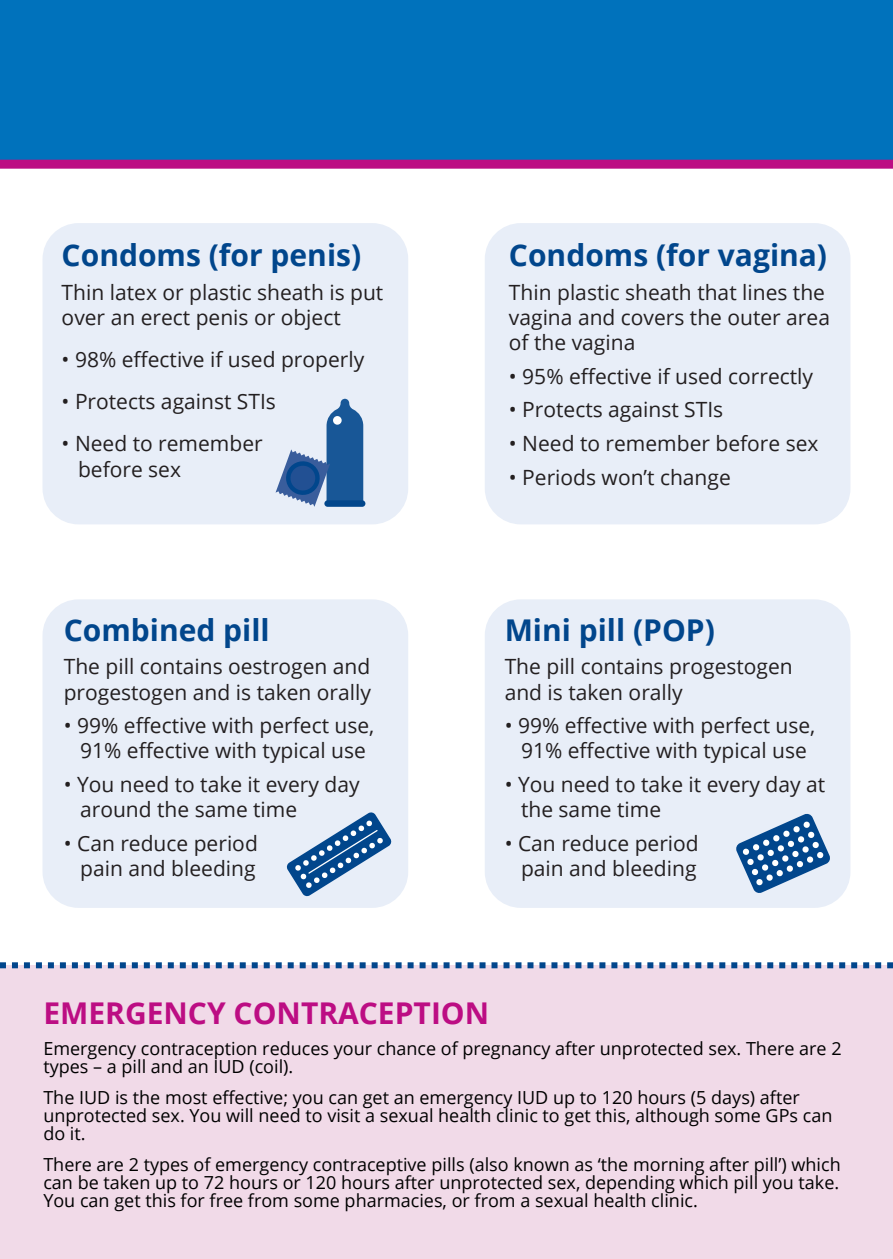
<style>
.page{position:relative;width:893px;height:1259px;background:#fff}
.page>*{position:absolute;margin:0;border:0;box-sizing:border-box;transform-origin:0 0}
.t1{font:700 30px "Open Sans";color:#01468c}
.t2{font:700 30px "Open Sans";color:#bc0d83}
.t3{font:21px/25.2px "Open Sans";color:#231f20}
.t4{font:18px/18px "Open Sans";color:#000}
</style>
<div class="page">
<div style="left:485px;top:599px;width:365px;height:309px;background:#e8eef8;border-radius:36px"></div>
<div style="left:43px;top:599px;width:365px;height:309px;background:#e8eef8;border-radius:36px"></div>
<div style="left:43px;top:223px;width:365px;height:301px;background:#e8eef8;border-radius:36px"></div>
<div style="left:485px;top:223px;width:365px;height:301px;background:#e8eef8;border-radius:36px"></div>
<div style="left:0;top:0;width:893px;height:160px;background:#0072bc"></div>
<div style="left:0;top:160px;width:893px;height:9px;background:#bc0d83"></div>
<div style="left:0;top:962px;width:893px;height:297px;background:#f1dae8"></div>
<div style="left:324px;top:500px;width:41px;height:7px;background:#01468c;border-radius:3px"></div>
<svg style="left:276px;top:398px;width:87px;height:109px"></svg>
<svg style="left:286px;top:812px;width:106px;height:85px"></svg>
<svg style="left:736px;top:813px;width:94px;height:80px"></svg>
<svg style="left:742px;top:848px;width:7px;height:7px"></svg>
<svg style="left:783px;top:830px;width:7px;height:7px"></svg>
<svg style="left:752px;top:843px;width:8px;height:8px"></svg>
<div style="left:763px;top:839px;width:7px;height:7px;background:#fff;border-radius:2px"></div>
<div style="left:803px;top:821px;width:7px;height:7px;background:#fff;border-radius:2px"></div>
<svg style="left:773px;top:834px;width:7px;height:8px"></svg>
<svg style="left:793px;top:825px;width:7px;height:8px"></svg>
<div style="left:747px;top:858px;width:7px;height:7px;background:#fff;border-radius:2px"></div>
<svg style="left:787px;top:840px;width:7px;height:7px"></svg>
<svg style="left:757px;top:854px;width:7px;height:7px"></svg>
<svg style="left:767px;top:849px;width:7px;height:7px"></svg>
<svg style="left:808px;top:831px;width:7px;height:7px"></svg>
<div style="left:777px;top:845px;width:7px;height:7px;background:#fff;border-radius:2px"></div>
<svg style="left:797px;top:836px;width:8px;height:7px"></svg>
<svg style="left:751px;top:868px;width:7px;height:7px"></svg>
<svg style="left:792px;top:850px;width:7px;height:7px"></svg>
<div style="left:762px;top:864px;width:7px;height:7px;background:#fff;border-radius:2px"></div>
<svg style="left:772px;top:859px;width:7px;height:7px"></svg>
<svg style="left:812px;top:841px;width:7px;height:7px"></svg>
<svg style="left:782px;top:855px;width:7px;height:7px"></svg>
<svg style="left:802px;top:846px;width:7px;height:7px"></svg>
<svg style="left:756px;top:878px;width:7px;height:7px"></svg>
<svg style="left:796px;top:860px;width:7px;height:7px"></svg>
<svg style="left:766px;top:874px;width:7px;height:7px"></svg>
<svg style="left:776px;top:869px;width:7px;height:7px"></svg>
<svg style="left:817px;top:851px;width:7px;height:7px"></svg>
<div style="left:786px;top:865px;width:7px;height:7px;background:#fff;border-radius:2px"></div>
<svg style="left:806px;top:856px;width:8px;height:7px"></svg>
<p class="t1" style="left:62px;top:234px;width:301px">Condoms (for penis)</p>
<p class="t3" style="left:62px;top:279px;width:323px">Thin latex or plastic sheath is put over an erect penis or object</p>
<p class="t3" style="left:62px;top:346px;width:304px">• 98% effective if used properly</p>
<p class="t3" style="left:62px;top:388px;width:216px">• Protects against STIs</p>
<p class="t3" style="left:78px;top:431px;width:186px;text-indent:-16px">• Need to remember before sex</p>
<p class="t1" style="left:64px;top:608px;width:207px">Combined pill</p>
<p class="t3" style="left:64px;top:653px;width:309px">The pill contains oestrogen and progestogen and is taken orally</p>
<p class="t3" style="left:64px;top:712px;width:312px;text-align:center">• 99% effective with perfect use,<br>91% effective with typical use</p>
<p class="t3" style="left:80px;top:771px;width:281px;text-indent:-16px">• You need to take it every day around the same time</p>
<p class="t3" style="left:64px;top:830px;width:196px;text-align:right">• Can reduce period pain and bleeding</p>
<p class="t1" style="left:509px;top:234px;width:320px">Condoms (for vagina)</p>
<p class="t3" style="left:509px;top:279px;width:323px">Thin plastic sheath that lines the vagina and covers the outer area of the vagina</p>
<p class="t3" style="left:509px;top:363px;width:306px">• 95% effective if used correctly</p>
<p class="t3" style="left:509px;top:397px;width:216px">• Protects against STIs</p>
<p class="t3" style="left:509px;top:430px;width:311px">• Need to remember before sex</p>
<p class="t3" style="left:509px;top:464px;width:223px">• Periods won’t change</p>
<p class="t1" style="left:505px;top:608px;width:212px">Mini pill (POP)</p>
<p class="t3" style="left:505px;top:653px;width:290px">The pill contains progestogen and is taken orally</p>
<p class="t3" style="left:505px;top:712px;width:312px;text-align:center">• 99% effective with perfect use,<br>91% effective with typical use</p>
<p class="t3" style="left:521px;top:771px;width:306px;text-indent:-16px">• You need to take it every day at the same time</p>
<p class="t3" style="left:505px;top:830px;width:196px;text-align:right">• Can reduce period pain and bleeding</p>
<p class="t2" style="left:43px;top:992px;width:447px">EMERGENCY CONTRACEPTION</p>
<p class="t4" style="left:43px;top:1039px;width:800px">Emergency contraception reduces your chance of pregnancy after unprotected sex. There are 2 types – a pill and an IUD (coil).</p>
<p class="t4" style="left:43px;top:1087px;width:791px">The IUD is the most effective; you can get an emergency IUD up to 120 hours (5 days) after unprotected sex. You will need to visit a sexual health clinic to get this, although some GPs can do it.</p>
<p class="t4" style="left:43px;top:1154px;width:799px;text-align:justify">There are 2 types of emergency contraceptive pills (also known as ‘the morning after pill’) which can be taken up to 72 hours or 120 hours after unprotected sex, depending which pill you take.<br>You can get this for free from some pharmacies, or from a sexual health clinic.</p>
</div>
